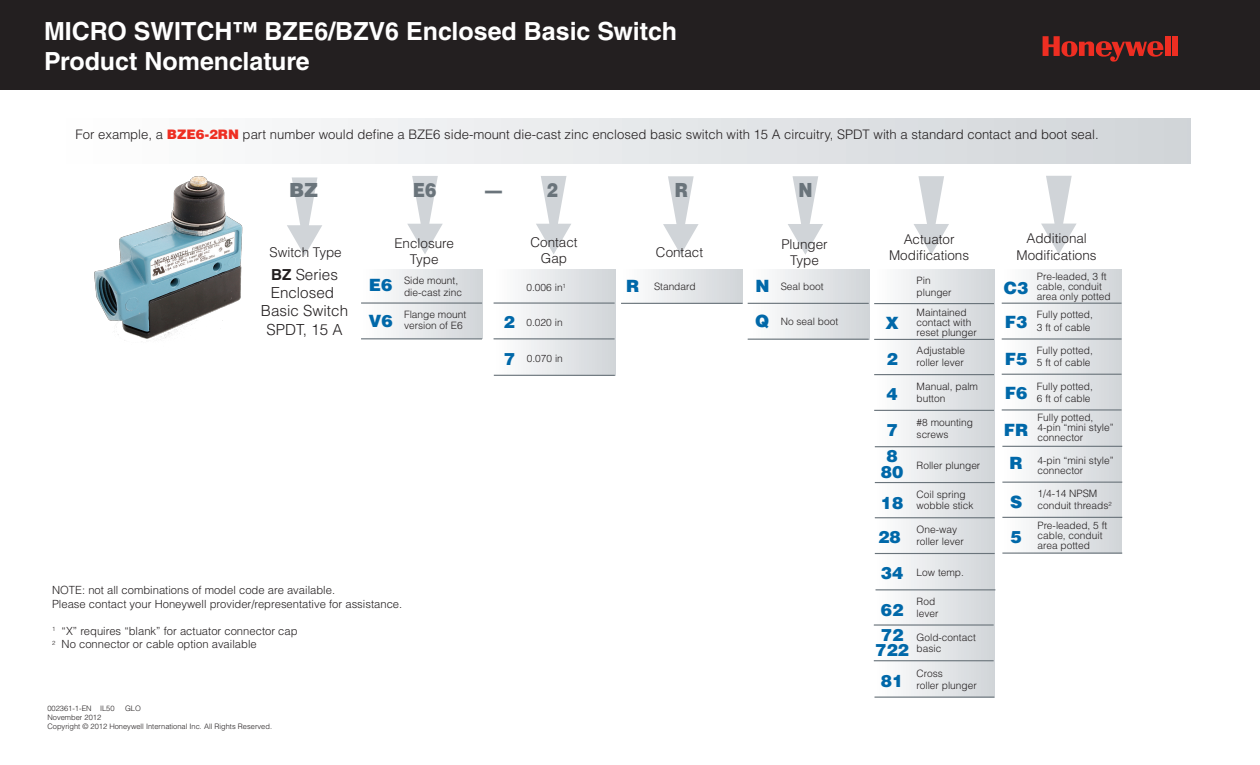
<style>
.page{position:relative;width:1260px;height:765px;background:#fff}
.page>*{position:absolute;margin:0;border:0;box-sizing:border-box;transform-origin:0 0}
.t1{font:700 25px/30px "Helvetica LT Std";color:#fff}
.t2{font:900 19.5px "Helvetica LT Std";color:#6a747b;scale:.87 1}
.t3{font:900 19.5px "Helvetica LT Std";color:#6a747b}
.t4{font:900 16.88px/35.8px "Helvetica LT Std";color:#0068a9}
.t5{font:300 15.25px/18.2px "Helvetica LT Std";color:#231f20;text-align:center}
.t6{font:300 13.5px/16.1px "Helvetica LT Std";color:#231f20;text-align:center}
.t7{font:300 13.12px "Helvetica LT Std";color:#231f20}
.t8{font:300 11.25px/13.5px "Helvetica LT Std";color:#231f20}
.t9{font:300 10.12px/11.9px "Helvetica LT Std";color:#231f20}
.t10{font:300 7.5px/9px "Helvetica LT Std";color:#231f20}
.s1{font-weight:900;color:#ee2e22}
.s2{font-weight:700}
.s3{font-weight:900;font-size:16.88px;color:#0068a9}
</style>
<div class="page">
<div style="left:493px;top:269px;width:122px;height:106px;background:linear-gradient(to right,#fff,#d1d5d8)"></div>
<div style="left:47px;top:118px;width:1143px;height:46px;background:linear-gradient(to right,#fff,#d0d4d8)"></div>
<div style="left:361px;top:269px;width:121px;height:70px;background:linear-gradient(to right,#fff,#d1d5d8)"></div>
<svg style="left:287px;top:177px;width:35px;height:79px"></svg>
<hr style="left:361px;top:302px;width:121px;height:2px;background:#6a747b">
<svg style="left:361px;top:339px;width:121px;height:1px"></svg>
<hr style="left:361px;top:338px;width:121px;height:1px;background:#6a747b">
<svg style="left:407px;top:176px;width:36px;height:78px"></svg>
<div style="left:0;top:0;width:1260px;height:90px;background:#231f20"></div>
<hr style="left:493px;top:302px;width:121px;height:2px;background:#6a747b">
<hr style="left:493px;top:338px;width:121px;height:2px;background:#6a747b">
<svg style="left:536px;top:176px;width:35px;height:78px"></svg>
<div style="left:621px;top:269px;width:121px;height:35px;background:linear-gradient(to right,#fff,#d1d5d8)"></div>
<hr style="left:621px;top:303px;width:121px;height:1px;background:#6a747b">
<svg style="left:663px;top:176px;width:35px;height:79px"></svg>
<div style="left:747px;top:269px;width:122px;height:70px;background:linear-gradient(to right,#fff,#d1d5d9)"></div>
<hr style="left:747px;top:303px;width:121px;height:1px;background:#6a747b">
<hr style="left:747px;top:339px;width:121px;height:1px;background:#6a747b">
<svg style="left:788px;top:176px;width:35px;height:79px"></svg>
<div style="left:874px;top:270px;width:120px;height:427px;background:linear-gradient(to right,#fefefe,#d0d4d8)"></div>
<hr style="left:874px;top:303px;width:120px;height:1px;background:#6a747b">
<hr style="left:874px;top:339px;width:120px;height:1px;background:#6a747b">
<hr style="left:874px;top:374px;width:120px;height:1px;background:#6a747b">
<svg style="left:914px;top:176px;width:35px;height:79px"></svg>
<hr style="left:874px;top:410px;width:120px;height:1px;background:#6a747b">
<hr style="left:875px;top:446px;width:119px;height:1px;background:#6a747b">
<hr style="left:875px;top:482px;width:119px;height:1px;background:#6a747b">
<hr style="left:875px;top:517px;width:119px;height:1px;background:#6a747b">
<hr style="left:875px;top:553px;width:119px;height:1px;background:#6a747b">
<hr style="left:875px;top:589px;width:120px;height:1px;background:#6a747b">
<hr style="left:874px;top:624px;width:119px;height:2px;background:#6a747b">
<hr style="left:874px;top:660px;width:119px;height:1px;background:#6a747b">
<hr style="left:874px;top:697px;width:120px;height:1px;background:#6a747b">
<div style="left:1164px;top:36px;width:6px;height:20px;background:#ee2e22"></div>
<div style="left:1172px;top:36px;width:5px;height:20px;background:#ee2e22"></div>
<svg style="left:1042px;top:36px;width:121px;height:26px"></svg>
<div style="left:1001px;top:269px;width:120px;height:284px;background:linear-gradient(to right,#fefefe,#d0d4d8)"></div>
<hr style="left:1001px;top:303px;width:120px;height:1px;background:#6a747b">
<hr style="left:1001px;top:338px;width:120px;height:2px;background:#6a747b">
<hr style="left:1001px;top:374px;width:120px;height:1px;background:#6a747b">
<svg style="left:1041px;top:176px;width:35px;height:78px"></svg>
<hr style="left:1001px;top:409px;width:120px;height:2px;background:#6a747b">
<hr style="left:1002px;top:446px;width:120px;height:1px;background:#6a747b">
<hr style="left:1002px;top:482px;width:120px;height:1px;background:#6a747b">
<hr style="left:1002px;top:517px;width:120px;height:1px;background:#6a747b">
<hr style="left:1002px;top:553px;width:120px;height:1px;background:#6a747b">
<hr style="left:494px;top:375px;width:121px;height:1px;background:#6a747b">
<img style="left:94px;top:176px;width:149px;height:165px">
<h1 class="t1" style="left:44px;top:16px;width:634px">MICRO SWITCH™ BZE6/BZV6 Enclosed Basic Switch<br>Product Nomenclature</h1>
<p class="t7" style="left:76px;top:126px;width:1024px">For example, a <span class="s1">BZE6-2RN</span> part number would define a BZE6 side-mount die-cast zinc enclosed basic switch with 15 A circuitry, SPDT with a standard contact and boot seal.</p>
<h2 class="t3" style="left:289px;top:177px;width:31px">BZ</h2>
<h2 class="t2" style="left:413px;top:177px;width:29px">E6</h2>
<h2 class="t2" style="left:485px;top:177px;width:21px">—</h2>
<h2 class="t2" style="left:546px;top:177px;width:14px">2</h2>
<h2 class="t2" style="left:675px;top:177px;width:17px">R</h2>
<h2 class="t2" style="left:798px;top:177px;width:18px">N</h2>
<h3 class="t6" style="left:530px;top:234px;width:49px">Contact<br>Gap</h3>
<h3 class="t6" style="left:394px;top:235px;width:61px">Enclosure<br>Type</h3>
<h3 class="t6" style="left:269px;top:244px;width:74px">Switch Type</h3>
<h3 class="t6" style="left:656px;top:244px;width:49px">Contact</h3>
<h3 class="t5" style="left:261px;top:265px;width:89px"><span class="s2">BZ</span> Series<br>Enclosed<br>Basic Switch<br>SPDT, 15 A</h3>
<p class="t9" style="left:626px;top:281px;width:71px"><span class="s3">R</span> Standard</p>
<h3 class="t4" style="left:368px;top:267px;width:26px">E6<br>V6</h3>
<p class="t9" style="left:404px;top:274px;width:60px">Side mount, die-cast zinc</p>
<p class="t9" style="left:526px;top:282px;width:41px">0.006 in<sup>1</sup></p>
<p class="t9" style="left:526px;top:316px;width:38px">0.020 in</p>
<p class="t9" style="left:404px;top:308px;width:64px">Flange mount version of E6</p>
<h3 class="t4" style="left:503px;top:304px;width:13px">2</h3>
<p class="t9" style="left:504px;top:352px;width:61px"><span class="s3">7</span> 0.070 in</p>
<h3 class="t6" style="left:781px;top:236px;width:48px">Plunger<br>Type</h3>
<h3 class="t6" style="left:889px;top:231px;width:82px">Actuator<br>Modifications</h3>
<h3 class="t6" style="left:1016px;top:231px;width:82px">Additional<br>Modifications</h3>
<h3 class="t4" style="left:755px;top:267px;width:16px">N<br>Q</h3>
<p class="t9" style="left:780px;top:281px;width:44px">Seal boot</p>
<p class="t9" style="left:780px;top:316px;width:59px">No seal boot</p>
<h3 class="t4" style="left:885px;top:304px;width:15px">X</h3>
<h3 class="t4" style="left:886px;top:341px;width:13px">2</h3>
<p class="t9" style="left:916px;top:275px;width:36px">Pin plunger</p>
<p class="t9" style="left:916px;top:307px;width:62px;line-height:10px">Maintained contact with reset plunger</p>
<p class="t9" style="left:916px;top:345px;width:50px">Adjustable roller lever</p>
<h3 class="t4" style="left:1004px;top:270px;width:26px">C3</h3>
<h3 class="t4" style="left:1005px;top:304px;width:24px">F3</h3>
<h3 class="t4" style="left:1005px;top:341px;width:24px">F5</h3>
<p class="t9" style="left:1037px;top:272px;width:75px;line-height:10px">Pre-leaded, 3 ft cable, conduit area only potted</p>
<p class="t9" style="left:1037px;top:308px;width:57px;line-height:12.5px">Fully potted,<br>3 ft of cable</p>
<p class="t9" style="left:1037px;top:344px;width:57px;line-height:12.5px">Fully potted,<br>5 ft of cable</p>
<h3 class="t4" style="left:886px;top:376px;width:13px">4</h3>
<p class="t9" style="left:916px;top:381px;width:63px">Manual, palm button</p>
<h3 class="t4" style="left:1005px;top:375px;width:24px">F6</h3>
<p class="t9" style="left:1037px;top:380px;width:57px;line-height:12.5px">Fully potted,<br>6 ft of cable</p>
<h3 class="t4" style="left:886px;top:412px;width:13px">7</h3>
<p class="t9" style="left:916px;top:417px;width:58px">#8 mounting screws</p>
<h3 class="t4" style="left:1004px;top:412px;width:26px">FR</h3>
<p class="t9" style="left:1037px;top:412px;width:78px;line-height:10px">Fully potted,<br>4-pin “mini style” connector</p>
<p class="t9" style="left:886px;top:460px;width:95px"><sup>8</sup> Roller plunger</p>
<p class="t9" style="left:916px;top:488px;width:58px">Coil spring wobble stick</p>
<h3 class="t4" style="left:878px;top:519px;width:24px">28</h3>
<p class="t9" style="left:916px;top:524px;width:49px">One-way roller lever</p>
<p class="t9" style="left:880px;top:566px;width:85px"><span class="s3">34</span> Low temp.</p>
<h3 class="t4" style="left:880px;top:454px;width:24px">80</h3>
<h3 class="t4" style="left:880px;top:484px;width:24px">18</h3>
<h3 class="t4" style="left:1009px;top:445px;width:15px">R</h3>
<h3 class="t4" style="left:1010px;top:484px;width:14px">S</h3>
<p class="t9" style="left:1037px;top:455px;width:78px;line-height:10px">4-pin “mini style” connector</p>
<p class="t9" style="left:1037px;top:487px;width:76px">1/4-14 NPSM conduit threads<sup>2</sup></p>
<h3 class="t4" style="left:1010px;top:518px;width:13px">5</h3>
<p class="t9" style="left:1037px;top:520px;width:71px;line-height:10px">Pre-leaded, 5 ft cable, conduit area potted</p>
<p class="t8" style="left:52px;top:583px;width:352px">NOTE: not all combinations of model code are available.<br>Please contact your Honeywell provider/representative for assistance.</p>
<p class="t8" style="left:52px;top:624px;width:247px"><sup>1</sup> “X” requires “blank” for actuator connector cap<br><sup>2</sup> No connector or cable option available</p>
<h3 class="t4" style="left:880px;top:591px;width:24px">62</h3>
<p class="t9" style="left:916px;top:595px;width:23px">Rod lever</p>
<p class="t9" style="left:916px;top:631px;width:61px">Gold-contact basic</p>
<h3 class="t4" style="left:880px;top:662px;width:24px">81</h3>
<p class="t9" style="left:916px;top:667px;width:62px">Cross<br>roller plunger</p>
<h3 class="t4" style="left:875px;top:626px;width:35px;line-height:16px;text-align:center">72<br>722</h3>
<p class="t10" style="left:47px;top:704px;width:69px">002361-1-EN IL50</p>
<p class="t10" style="left:125px;top:704px;width:17px">GLO</p>
<p class="t10" style="left:47px;top:713px;width:226px">November 2012<br>Copyright © 2012 Honeywell International Inc. All Rights Reserved.</p>
</div>
